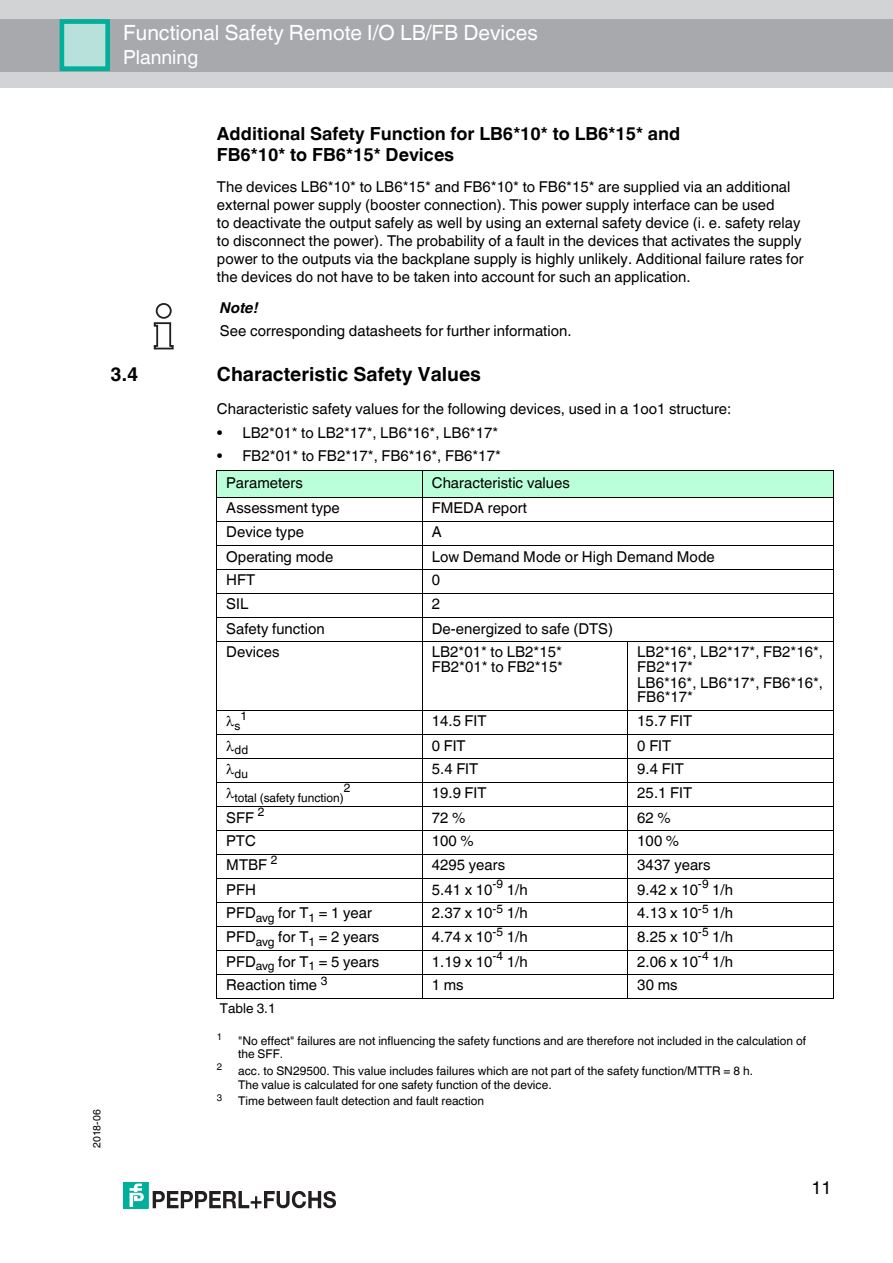
<style>
.page{position:relative;width:893px;height:1263px;background:#fff}
.page>*{position:absolute;margin:0;border:0;box-sizing:border-box;transform-origin:0 0}
.t1{font:21px "Helvetica World";color:#fff}
.t2{font:700 19.5px "Helvetica World";color:#000}
.t3{font:19.5px "Helvetica World";color:#fff}
.t4{font:700 18px/21px "Helvetica World";color:#000}
.t5{font:18px "Helvetica World";color:#000}
.t6{font:15px/18px "Helvetica World";color:#000}
.t7{font:italic 700 15px "Helvetica World";color:#000}
.t8{font:13.5px "Helvetica World";color:#000}
.t9{font:12px/13.6px "Helvetica World";color:#000}
.t10{font:10.5px "Helvetica World";letter-spacing:.005em;color:#000}
.t11{font:9.6px "Helvetica World";color:#000}
</style>
<div class="page">
<div style="left:0;top:0;width:892px;height:87px;background:#d1d3d4"></div>
<div style="left:0;top:19px;width:892px;height:52px;background:#a7a9ac"></div>
<div style="left:60px;top:20px;width:48px;height:50px;background:#b8e1dc"></div>
<div style="left:60px;top:19px;width:50px;height:52px;border:5px solid #00ae9c"></div>
<div style="left:123px;top:1182px;width:25px;height:26px;background:#00ae9c"></div>
<svg style="left:129px;top:1184px;width:15px;height:23px"></svg>
<svg style="left:153px;top:1191px;width:183px;height:18px"></svg>
<div style="left:156px;top:303px;width:16px;height:16px;border:2px solid #231f20;border-radius:50%"></div>
<svg style="left:154px;top:322px;width:20px;height:27px"></svg>
<div style="left:217px;top:470px;width:205px;height:27px;background:#baffd9"></div>
<div style="left:422px;top:470px;width:411px;height:27px;background:#baffd9"></div>
<hr style="left:216px;top:471px;width:1px;height:527px;background:#000">
<hr style="left:422px;top:470px;width:1px;height:529px;background:#000">
<hr style="left:627px;top:641px;width:1px;height:358px;background:#000">
<hr style="left:833px;top:471px;width:1px;height:527px;background:#000">
<hr style="left:216px;top:470px;width:617px;height:1px;background:#000">
<hr style="left:216px;top:497px;width:617px;height:1px;background:#000">
<hr style="left:216px;top:521px;width:617px;height:1px;background:#000">
<hr style="left:216px;top:545px;width:617px;height:1px;background:#000">
<hr style="left:216px;top:569px;width:617px;height:1px;background:#000">
<hr style="left:216px;top:593px;width:617px;height:1px;background:#000">
<hr style="left:216px;top:617px;width:617px;height:1px;background:#000">
<hr style="left:216px;top:641px;width:617px;height:1px;background:#000">
<hr style="left:216px;top:710px;width:617px;height:1px;background:#000">
<hr style="left:216px;top:734px;width:617px;height:1px;background:#000">
<hr style="left:216px;top:758px;width:617px;height:1px;background:#000">
<hr style="left:216px;top:782px;width:617px;height:1px;background:#000">
<hr style="left:216px;top:806px;width:617px;height:1px;background:#000">
<hr style="left:216px;top:830px;width:617px;height:1px;background:#000">
<hr style="left:216px;top:854px;width:617px;height:1px;background:#000">
<hr style="left:216px;top:878px;width:617px;height:1px;background:#000">
<hr style="left:216px;top:902px;width:617px;height:1px;background:#000">
<hr style="left:216px;top:926px;width:617px;height:1px;background:#000">
<hr style="left:216px;top:950px;width:617px;height:1px;background:#000">
<hr style="left:216px;top:974px;width:617px;height:1px;background:#000">
<hr style="left:216px;top:998px;width:617px;height:1px;background:#000">
<h1 class="t1" style="left:123px;top:15px;width:416px">Functional Safety Remote I/O LB/FB Devices</h1>
<h2 class="t3" style="left:123px;top:41px;width:76px">Planning</h2>
<p class="t4" style="left:217px;top:121px;width:465px">Additional Safety Function for LB6*10* to LB6*15* and<br>FB6*10* to FB6*15* Devices</p>
<p class="t6" style="left:217px;top:176px;width:588px">The devices LB6*10* to LB6*15* and FB6*10* to FB6*15* are supplied via an additional external power supply (booster connection). This power supply interface can be used<br>to deactivate the output safely as well by using an external safety device (i. e. safety relay to disconnect the power). The probability of a fault in the devices that activates the supply power to the outputs via the backplane supply is highly unlikely. Additional failure rates for the devices do not have to be taken into account for such an application.</p>
<p class="t7" style="left:220px;top:296px;width:40px">Note!</p>
<p class="t6" style="left:220px;top:320px;width:353px">See corresponding datasheets for further information.</p>
<p class="t10" style="left:88px;top:1148px;width:40px;rotate:-90deg">2018-06</p>
<h2 class="t2" style="left:111px;top:359px;width:29px">3.4</h2>
<h2 class="t2" style="left:217px;top:359px;width:266px">Characteristic Safety Values</h2>
<p class="t6" style="left:217px;top:399px;width:516px">Characteristic safety values for the following devices, used in a 1oo1 structure:</p>
<p class="t6" style="left:217px;top:423px;width:283px">• LB2*01* to LB2*17*, LB6*16*, LB6*17*</p>
<p class="t6" style="left:217px;top:445px;width:285px">• FB2*01* to FB2*17*, FB6*16*, FB6*17*</p>
<p class="t6" style="left:226px;top:472px;width:78px">Parameters</p>
<p class="t6" style="left:432px;top:472px;width:140px">Characteristic values</p>
<p class="t6" style="left:226px;top:498px;width:115px">Assessment type</p>
<p class="t6" style="left:432px;top:498px;width:97px">FMEDA report</p>
<p class="t6" style="left:226px;top:522px;width:79px">Device type</p>
<p class="t6" style="left:432px;top:522px;width:11px">A</p>
<p class="t6" style="left:226px;top:546px;width:108px">Operating mode</p>
<p class="t6" style="left:432px;top:546px;width:284px">Low Demand Mode or High Demand Mode</p>
<p class="t6" style="left:226px;top:570px;width:31px">HFT</p>
<p class="t6" style="left:432px;top:570px;width:10px">0</p>
<p class="t6" style="left:226px;top:594px;width:24px">SIL</p>
<p class="t6" style="left:432px;top:594px;width:10px">2</p>
<p class="t6" style="left:226px;top:618px;width:100px">Safety function</p>
<p class="t6" style="left:432px;top:618px;width:183px">De-energized to safe (DTS)</p>
<p class="t6" style="left:226px;top:642px;width:55px">Devices</p>
<p class="t6" style="left:432px;top:643px;width:133px;line-height:15px">LB2*01* to LB2*15*<br>FB2*01* to FB2*15*</p>
<p class="t6" style="left:637px;top:643px;width:187px;line-height:15px">LB2*16*, LB2*17*, FB2*16*,<br>FB2*17*<br>LB6*16*, LB6*17*, FB6*16*,<br>FB6*17*</p>
<p class="t9" style="left:226px;top:718px;width:16px">●s</p>
<p class="t9" style="left:240px;top:708px;width:8px">1</p>
<p class="t6" style="left:432px;top:711px;width:56px">14.5 FIT</p>
<p class="t6" style="left:637px;top:711px;width:56px">15.7 FIT</p>
<p class="t9" style="left:226px;top:742px;width:23px">●dd</p>
<p class="t6" style="left:432px;top:735px;width:35px">0 FIT</p>
<p class="t6" style="left:637px;top:735px;width:35px">0 FIT</p>
<p class="t9" style="left:226px;top:766px;width:23px">●du</p>
<p class="t6" style="left:432px;top:759px;width:48px">5.4 FIT</p>
<p class="t6" style="left:637px;top:759px;width:48px">9.4 FIT</p>
<p class="t9" style="left:226px;top:790px;width:119px">●total (safety function)</p>
<p class="t9" style="left:344px;top:780px;width:8px">2</p>
<p class="t6" style="left:432px;top:783px;width:56px">19.9 FIT</p>
<p class="t6" style="left:637px;top:783px;width:56px">25.1 FIT</p>
<p class="t6" style="left:226px;top:807px;width:40px">SFF <sup>2</sup></p>
<p class="t6" style="left:432px;top:807px;width:35px">72 %</p>
<p class="t6" style="left:637px;top:807px;width:35px">62 %</p>
<p class="t6" style="left:226px;top:831px;width:31px">PTC</p>
<p class="t6" style="left:432px;top:831px;width:43px">100 %</p>
<p class="t6" style="left:637px;top:831px;width:43px">100 %</p>
<p class="t6" style="left:226px;top:855px;width:53px">MTBF <sup>2</sup></p>
<p class="t6" style="left:432px;top:855px;width:75px">4295 years</p>
<p class="t6" style="left:637px;top:855px;width:75px">3437 years</p>
<p class="t6" style="left:226px;top:879px;width:31px">PFH</p>
<p class="t6" style="left:432px;top:879px;width:97px">5.41 x 10<sup>-9</sup> 1/h</p>
<p class="t6" style="left:637px;top:879px;width:97px">9.42 x 10<sup>-9</sup> 1/h</p>
<p class="t6" style="left:226px;top:903px;width:147px">PFD<sub>avg</sub> for T<sub>1</sub> = 1 year</p>
<p class="t6" style="left:432px;top:903px;width:97px">2.37 x 10<sup>-5</sup> 1/h</p>
<p class="t6" style="left:637px;top:903px;width:97px">4.13 x 10<sup>-5</sup> 1/h</p>
<p class="t6" style="left:226px;top:927px;width:155px">PFD<sub>avg</sub> for T<sub>1</sub> = 2 years</p>
<p class="t6" style="left:432px;top:927px;width:97px">4.74 x 10<sup>-5</sup> 1/h</p>
<p class="t6" style="left:637px;top:927px;width:97px">8.25 x 10<sup>-5</sup> 1/h</p>
<p class="t6" style="left:226px;top:951px;width:155px">PFD<sub>avg</sub> for T<sub>1</sub> = 5 years</p>
<p class="t6" style="left:432px;top:951px;width:97px">1.19 x 10<sup>-4</sup> 1/h</p>
<p class="t6" style="left:637px;top:951px;width:97px">2.06 x 10<sup>-4</sup> 1/h</p>
<p class="t6" style="left:226px;top:975px;width:103px">Reaction time <sup>3</sup></p>
<p class="t6" style="left:432px;top:975px;width:33px">1 ms</p>
<p class="t6" style="left:637px;top:975px;width:42px">30 ms</p>
<p class="t8" style="left:220px;top:998px;width:57px">Table 3.1</p>
<p class="t11" style="left:217px;top:1029px;width:7px">1</p>
<p class="t9" style="left:238px;top:1033px;width:569px">"No effect" failures are not influencing the safety functions and are therefore not included in the calculation of the SFF.</p>
<p class="t11" style="left:217px;top:1059px;width:7px">2</p>
<p class="t9" style="left:238px;top:1063px;width:516px">acc. to SN29500. This value includes failures which are not part of the safety function/MTTR = 8 h.<br>The value is calculated for one safety function of the device.</p>
<p class="t11" style="left:217px;top:1089px;width:7px">3</p>
<p class="t9" style="left:238px;top:1093px;width:247px">Time between fault detection and fault reaction</p>
<p class="t5" style="left:811px;top:1173px;width:21px">11</p>
</div>
